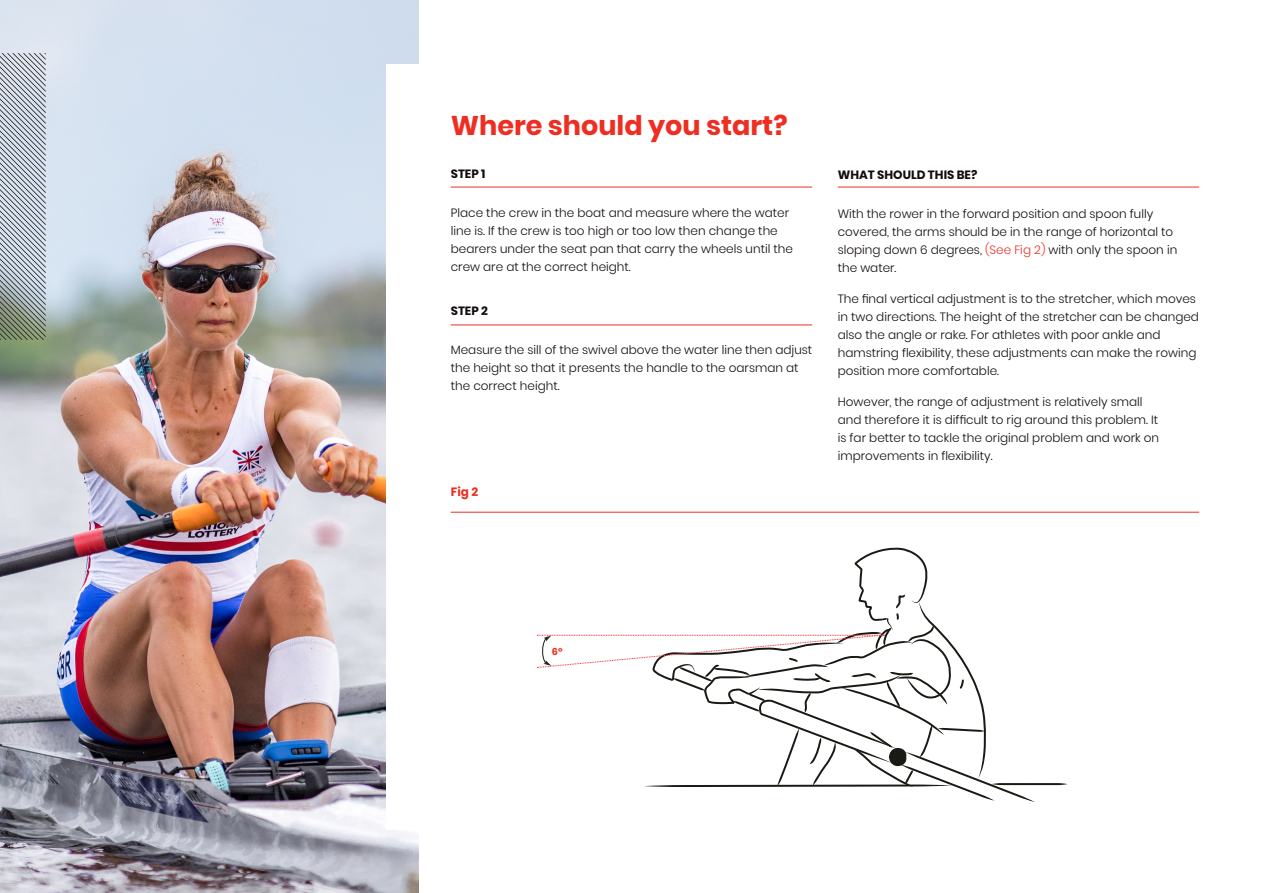
<style>
.page{position:relative;width:1263px;height:893px;background:#fff}
.page>*{position:absolute;margin:0;border:0;box-sizing:border-box;transform-origin:0 0}
.t1{font:700 27px "Poppins";color:#ee2e22}
.t2{font:300 12px/18px "Poppins";color:#130c0c}
.t3{font:700 12px "Poppins";color:#130c0c}
.t4{font:700 12px "Poppins";color:#ee2e22}
.t5{font:700 9.75px "Poppins";color:#ee2e22}
.s1{color:#ee2e22}
</style>
<div class="page">
<img style="left:0;top:0;width:419px;height:893px">
<div style="left:387px;top:64px;width:63px;height:765px;background:#fff"></div>
<svg style="left:0;top:53px;width:46px;height:287px;background:#a9b2b8"></svg>
<hr style="left:451px;top:512px;width:748px;height:1px;background:#ee2e22">
<hr style="left:451px;top:187px;width:361px;height:1px;background:#ee2e22">
<hr style="left:838px;top:187px;width:361px;height:1px;background:#ee2e22">
<hr style="left:451px;top:325px;width:361px;height:1px;background:#ee2e22">
<svg style="left:537px;top:547px;width:530px;height:255px"></svg>
<h1 class="t1" style="left:451px;top:110px;width:338px">Where should you start?</h1>
<p class="t3" style="left:451px;top:167px;width:36px">STEP 1</p>
<p class="t2" style="left:451px;top:204px;width:344px">Place the crew in the boat and measure where the water line is. If the crew is too high or too low then change the bearers under the seat pan that carry the wheels until the crew are at the correct height.</p>
<p class="t3" style="left:451px;top:304px;width:39px">STEP 2</p>
<p class="t2" style="left:451px;top:341px;width:363px">Measure the sill of the swivel above the water line then adjust the height so that it presents the handle to the oarsman at the correct height.</p>
<p class="t4" style="left:451px;top:485px;width:29px">Fig 2</p>
<p class="t3" style="left:838px;top:168px;width:141px">WHAT SHOULD THIS BE?</p>
<p class="t2" style="left:838px;top:205px;width:341px">With the rower in the forward position and spoon fully covered, the arms should be in the range of horizontal to sloping down 6 degrees, <span class="s1">(See Fig 2)</span> with only the spoon in the water.</p>
<p class="t2" style="left:838px;top:290px;width:363px">The final vertical adjustment is to the stretcher, which moves in two directions. The height of the stretcher can be changed also the angle or rake. For athletes with poor ankle and hamstring flexibility, these adjustments can make the rowing position more comfortable.</p>
<p class="t2" style="left:838px;top:393px;width:323px">However, the range of adjustment is relatively small and therefore it is difficult to rig around this problem. It is far better to tackle the original problem and work on improvements in flexibility.</p>
<p class="t5" style="left:552px;top:646px;width:12px">6°</p>
</div>
